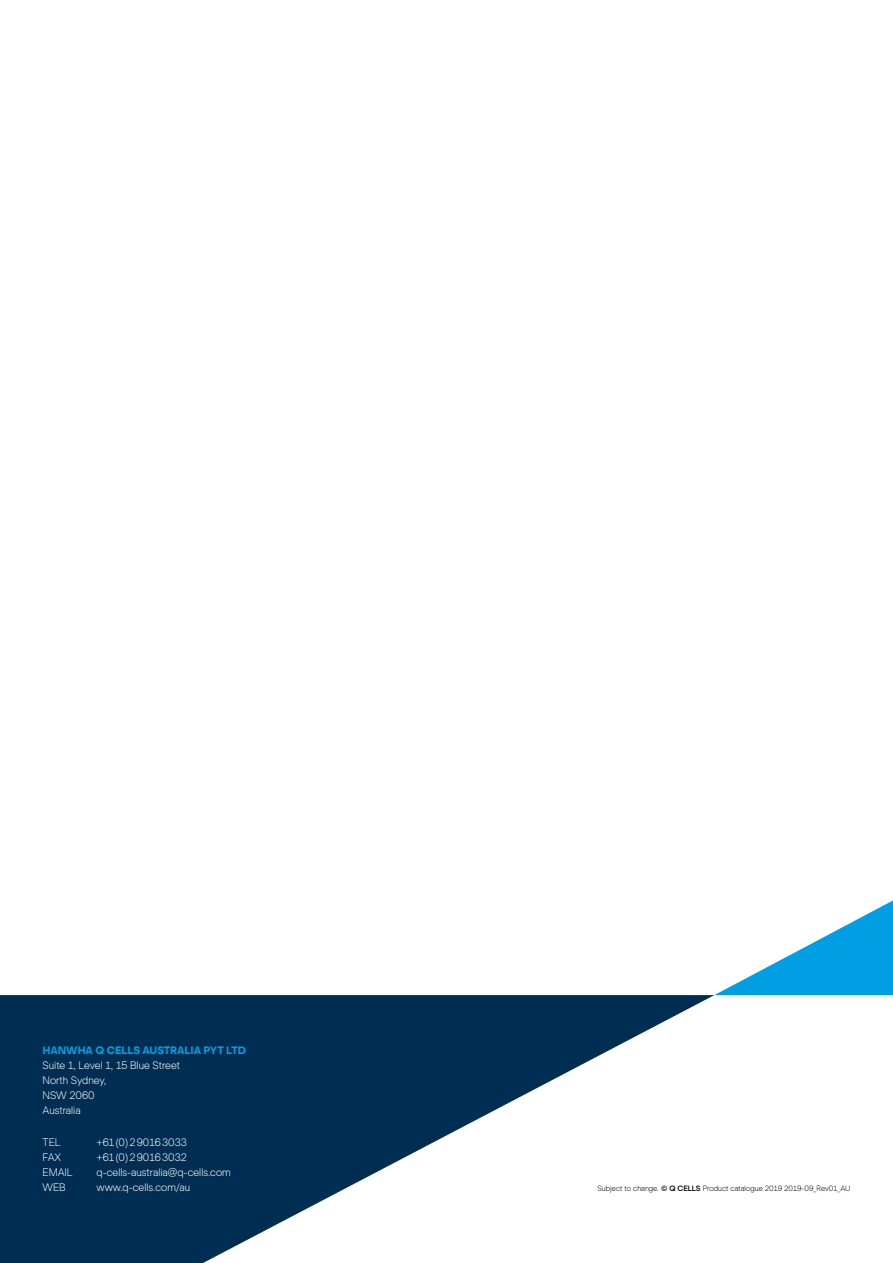
<style>
.page{position:relative;width:893px;height:1263px;background:#fff}
.page>*{position:absolute;margin:0;border:0;box-sizing:border-box;transform-origin:0 0}
.t1{font:10.5px/15px "Actual L";color:#fff}
.t2{font:10.5px "Actual B";color:#009fe3}
.t3{font:7.5px "Actual L";color:#000}
.s1{font-family:"Actual B"}
.s2{font-family:"Actual M"}
</style>
<div class="page">
<svg style="left:0;top:995px;width:714px;height:268px;fill:#002e52"></svg>
<svg style="left:714px;top:900px;width:179px;height:95px"></svg>
<p class="t2" style="left:43px;top:1044px;width:205px">HANWHA Q CELLS AUSTRALIA PYT LTD</p>
<p class="t1" style="left:43px;top:1058px;width:139px">Suite 1, Level 1, 15 Blue Street<br>North Sydney,<br>NSW 2060<br>Australia</p>
<p class="t1" style="left:43px;top:1134px;width:20px">TEL</p>
<p class="t1" style="left:97px;top:1134px;width:92px">+61(0)290163033</p>
<p class="t1" style="left:43px;top:1149px;width:20px">FAX</p>
<p class="t1" style="left:97px;top:1149px;width:92px">+61(0)290163032</p>
<p class="t1" style="left:43px;top:1164px;width:32px">EMAIL</p>
<p class="t1" style="left:97px;top:1164px;width:136px">q-cells-australia@q-cells.com</p>
<p class="t1" style="left:43px;top:1179px;width:25px">WEB</p>
<p class="t1" style="left:97px;top:1179px;width:95px">www.q-cells.com/au</p>
<p class="t3" style="left:597px;top:1184px;width:255px">Subject to change. <span class="s1">©</span> <span class="s2">Q CELLS</span> Product catalogue 2019 2019-09_Rev01_AU</p>
</div>
